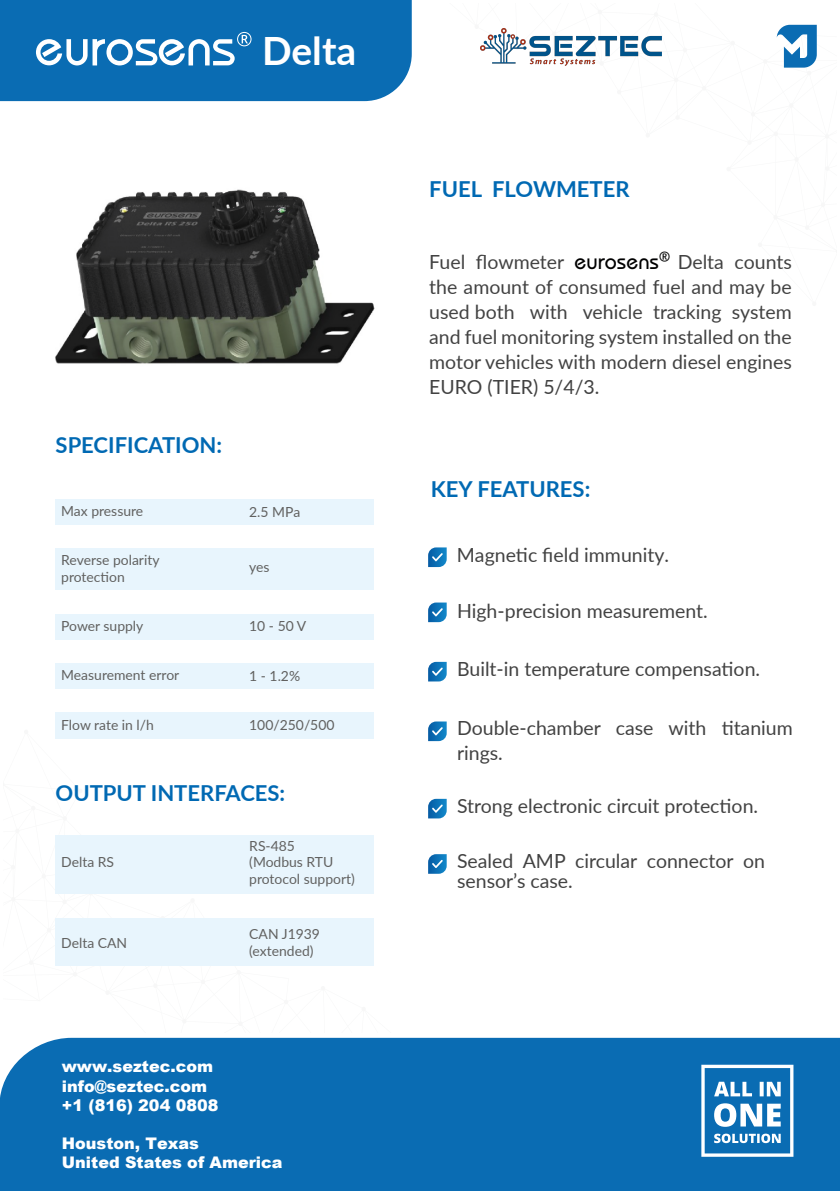
<style>
.page{position:relative;width:840px;height:1191px;background:#fff}
.page>*{position:absolute;margin:0;border:0;box-sizing:border-box;transform-origin:0 0}
.t1{font:700 39px "Lato";color:#fff}
.t2{font:700 22px "Lato";color:#0069b3}
.t3{font:19.4px/25px "Lato";color:#424242}
.t4{font:900 16px/19.2px "Arial";color:#fff}
.t5{font:14px/16.6px "Lato";color:#616160}
.s1{font-family:"Bauhaus";font-size:22px;color:#000001}
</style>
<div class="page">
<div style="left:0;top:1037px;width:839px;height:154px;background:#0a6cb3"></div>
<svg style="left:776px;top:25px;width:40px;height:43px"></svg>
<svg style="left:701px;top:1064px;width:92px;height:92px"></svg>
<div style="left:56px;top:663px;width:317px;height:26px;background:#e8f5fd"></div>
<div style="left:56px;top:712px;width:317px;height:27px;background:#e8f5fd"></div>
<div style="left:56px;top:613px;width:317px;height:26px;background:#e8f5fd"></div>
<div style="left:56px;top:499px;width:317px;height:26px;background:#e8f5fd"></div>
<div style="left:56px;top:548px;width:317px;height:41px;background:#e8f5fd"></div>
<div style="left:56px;top:835px;width:317px;height:59px;background:#e8f5fd"></div>
<div style="left:56px;top:918px;width:317px;height:48px;background:#e8f5fd"></div>
<svg style="left:428px;top:547px;width:18px;height:20px"></svg>
<svg style="left:428px;top:602px;width:18px;height:20px"></svg>
<svg style="left:428px;top:662px;width:18px;height:19px"></svg>
<svg style="left:428px;top:721px;width:18px;height:20px"></svg>
<svg style="left:428px;top:799px;width:18px;height:19px"></svg>
<svg style="left:428px;top:854px;width:18px;height:19px"></svg>
<div style="left:0;top:0;width:411px;height:101px;background:#0a6cb3"></div>
<svg style="left:36px;top:32px;width:215px;height:33px"></svg>
<img style="left:55px;top:189px;width:320px;height:175px">
<img style="left:480px;top:28px;width:181px;height:38px">
<h1 class="t1" style="left:262px;top:23px;width:96px">Delta</h1>
<p class="t2" style="left:56px;top:428px;width:168px">SPECIFICATION:</p>
<p class="t5" style="left:61px;top:502px;width:83px">Max pressure</p>
<p class="t5" style="left:249px;top:503px;width:52px">2.5 MPa</p>
<p class="t5" style="left:61px;top:551px;width:100px">Reverse polarity protection</p>
<p class="t5" style="left:249px;top:558px;width:22px">yes</p>
<p class="t5" style="left:61px;top:616px;width:84px">Power supply</p>
<p class="t5" style="left:249px;top:617px;width:59px">10 - 50 V</p>
<p class="t5" style="left:61px;top:666px;width:120px">Measurement error</p>
<p class="t5" style="left:249px;top:667px;width:52px">1 - 1.2%</p>
<p class="t5" style="left:61px;top:715px;width:94px">Flow rate in l/h</p>
<p class="t5" style="left:249px;top:715px;width:87px">100/250/500</p>
<p class="t2" style="left:56px;top:776px;width:231px">OUTPUT INTERFACES:</p>
<p class="t5" style="left:61px;top:853px;width:54px">Delta RS</p>
<p class="t5" style="left:249px;top:836px;width:107px">RS-485<br>(Modbus RTU protocol support)</p>
<p class="t5" style="left:61px;top:933px;width:67px">Delta CAN</p>
<p class="t5" style="left:249px;top:925px;width:72px">CAN J1939 (extended)</p>
<p class="t4" style="left:62px;top:1056px;width:158px">www.seztec.com info@seztec.com +1 (816) 204 0808</p>
<p class="t4" style="left:62px;top:1133px;width:222px">Houston, Texas<br>United States of America</p>
<p class="t2" style="left:429px;top:173px;width:202px">FUEL FLOWMETER</p>
<p class="t3" style="left:429px;top:248px;width:364px;text-align:justify">Fuel flowmeter <span class="s1">eurosens</span><sup>®</sup> Delta counts the amount of consumed fuel and may be used both with vehicle tracking system and fuel monitoring system installed on the motor vehicles with modern diesel engines EURO (TIER) 5/4/3.</p>
<p class="t2" style="left:430px;top:473px;width:161px">KEY FEATURES:</p>
<p class="t3" style="left:456px;top:541px;width:213px">Magnetic field immunity.</p>
<p class="t3" style="left:457px;top:597px;width:252px">High-precision measurement.</p>
<p class="t3" style="left:457px;top:655px;width:304px">Built-in temperature compensation.</p>
<p class="t3" style="left:457px;top:715px;width:337px">Double-chamber case with titanium rings.</p>
<p class="t3" style="left:457px;top:792px;width:302px">Strong electronic circuit protection.</p>
<p class="t3" style="left:457px;top:850px;width:309px;line-height:19.4px">Sealed AMP circular connector on sensor’s case.</p>
</div>
